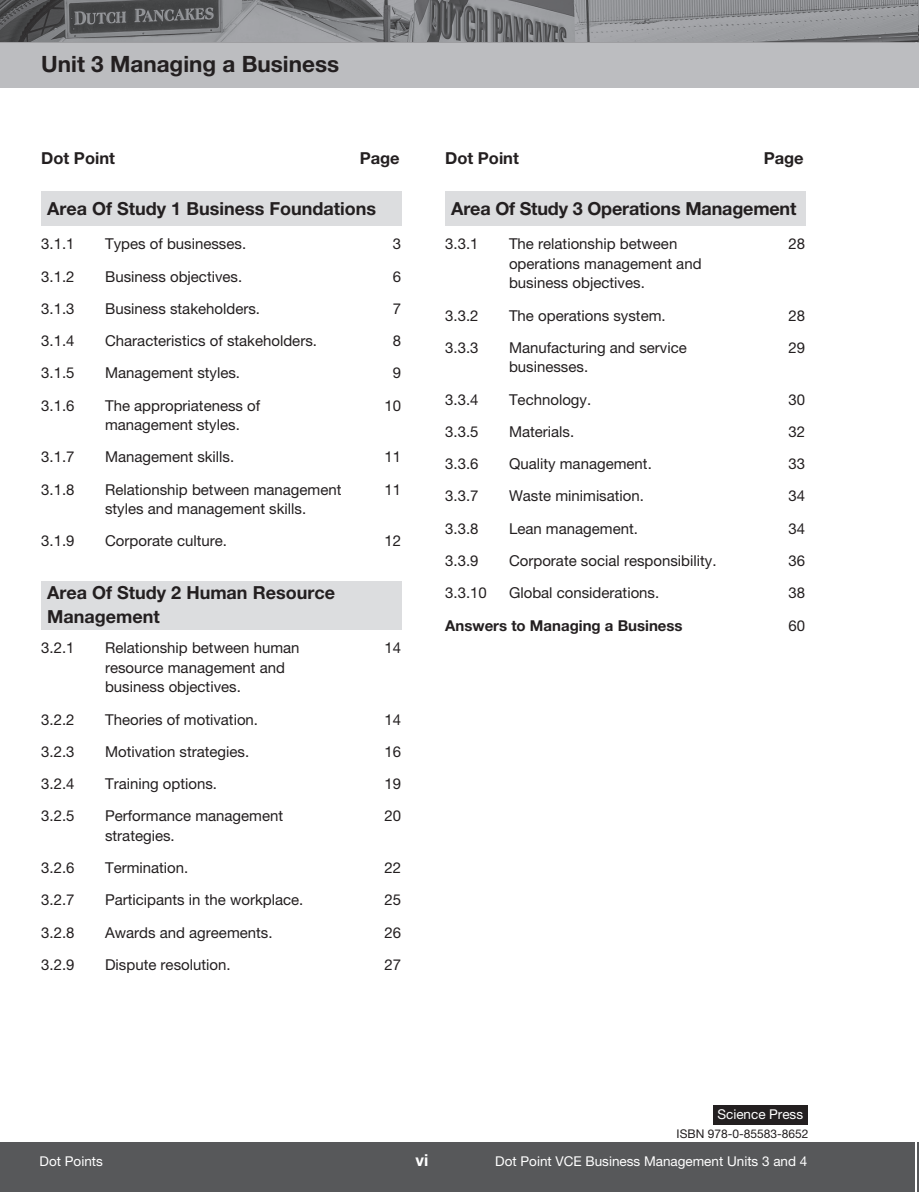
<style>
.page{position:relative;width:919px;height:1192px;background:#fff}
.page>*{position:absolute;margin:0;border:0;box-sizing:border-box;transform-origin:0 0}
.t1{font:700 22.5px "Helvetica Neue LT Pro";color:#231f20}
.t2{font:700 18px/24px "Helvetica Neue LT Pro";color:#231f20}
.t3{font:700 16.5px "Helvetica Neue LT Pro";color:#231f20}
.t4{font:700 16.5px "Helvetica Neue LT Pro";color:#fff}
.t5{font:15px/19.5px "Helvetica Neue LT Pro";color:#231f20}
.t6{font:700 15px "Helvetica Neue LT Pro";color:#231f20}
.t7{font:13.5px "Helvetica Neue LT Pro";color:#fff}
.t8{font:12px "Helvetica Neue LT Pro";color:#231f20}
</style>
<div class="page">
<div style="left:41px;top:191px;width:361px;height:34px;background:#dcdddf"></div>
<div style="left:41px;top:580px;width:361px;height:49px;background:#dcdddf"></div>
<div style="left:445px;top:191px;width:361px;height:34px;background:#dcdddf"></div>
<div style="left:0;top:41px;width:917px;height:47px;background:#bcbdc0"></div>
<hr style="left:917px;top:41px;width:2px;height:47px;background:#bcbdc0">
<div style="left:0;top:1141px;width:915px;height:50px;background:#57585a"></div>
<hr style="left:917px;top:1141px;width:2px;height:50px;background:#57585a">
<hr style="left:0;top:41px;width:915px;height:1px;background:#231f20">
<div style="left:713px;top:1104px;width:94px;height:19px;background:#231f20"></div>
<svg style="left:0;top:0;width:917px;height:41px;background:#7d7e81"></svg>
<h1 class="t1" style="left:41px;top:50px;width:299px">Unit 3 Managing a Business</h1>
<p class="t3" style="left:41px;top:148px;width:75px">Dot Point</p>
<p class="t3" style="left:360px;top:148px;width:42px">Page</p>
<p class="t3" style="left:445px;top:148px;width:75px">Dot Point</p>
<p class="t3" style="left:764px;top:148px;width:42px">Page</p>
<p class="t2" style="left:47px;top:196px;width:330px">Area Of Study 1 Business Foundations</p>
<p class="t5" style="left:41px;top:234px;width:35px">3.1.1</p>
<p class="t5" style="left:105px;top:234px;width:143px">Types of businesses.</p>
<p class="t5" style="left:393px;top:234px;width:10px">3</p>
<p class="t5" style="left:41px;top:266px;width:35px">3.1.2</p>
<p class="t5" style="left:105px;top:266px;width:139px">Business objectives.</p>
<p class="t5" style="left:393px;top:266px;width:10px">6</p>
<p class="t5" style="left:41px;top:298px;width:35px">3.1.3</p>
<p class="t5" style="left:105px;top:298px;width:157px">Business stakeholders.</p>
<p class="t5" style="left:393px;top:298px;width:10px">7</p>
<p class="t5" style="left:41px;top:331px;width:35px">3.1.4</p>
<p class="t5" style="left:105px;top:331px;width:213px">Characteristics of stakeholders.</p>
<p class="t5" style="left:393px;top:331px;width:10px">8</p>
<p class="t5" style="left:41px;top:363px;width:35px">3.1.5</p>
<p class="t5" style="left:105px;top:363px;width:137px">Management styles.</p>
<p class="t5" style="left:393px;top:363px;width:10px">9</p>
<p class="t5" style="left:41px;top:395px;width:35px">3.1.6</p>
<p class="t5" style="left:105px;top:395px;width:157px">The appropriateness of</p>
<p class="t5" style="left:385px;top:395px;width:18px">10</p>
<p class="t5" style="left:105px;top:415px;width:136px">management styles.</p>
<p class="t5" style="left:41px;top:447px;width:35px">3.1.7</p>
<p class="t5" style="left:105px;top:447px;width:131px">Management skills.</p>
<p class="t5" style="left:385px;top:447px;width:18px">11</p>
<p class="t5" style="left:41px;top:479px;width:35px">3.1.8</p>
<p class="t5" style="left:105px;top:479px;width:238px">Relationship between management</p>
<p class="t5" style="left:385px;top:479px;width:18px">11</p>
<p class="t5" style="left:105px;top:499px;width:203px">styles and management skills.</p>
<p class="t5" style="left:41px;top:531px;width:35px">3.1.9</p>
<p class="t5" style="left:105px;top:531px;width:123px">Corporate culture.</p>
<p class="t5" style="left:385px;top:531px;width:18px">12</p>
<p class="t2" style="left:47px;top:580px;width:289px">Area Of Study 2 Human Resource<br>Management</p>
<p class="t5" style="left:41px;top:638px;width:35px">3.2.1</p>
<p class="t5" style="left:105px;top:638px;width:196px">Relationship between human</p>
<p class="t5" style="left:385px;top:638px;width:18px">14</p>
<p class="t5" style="left:105px;top:657px;width:182px">resource management and business objectives.</p>
<p class="t5" style="left:41px;top:709px;width:35px">3.2.2</p>
<p class="t5" style="left:105px;top:709px;width:155px">Theories of motivation.</p>
<p class="t5" style="left:385px;top:709px;width:18px">14</p>
<p class="t5" style="left:41px;top:741px;width:35px">3.2.3</p>
<p class="t5" style="left:105px;top:741px;width:146px">Motivation strategies.</p>
<p class="t5" style="left:385px;top:741px;width:18px">16</p>
<p class="t5" style="left:41px;top:773px;width:35px">3.2.4</p>
<p class="t5" style="left:105px;top:773px;width:113px">Training options.</p>
<p class="t5" style="left:385px;top:773px;width:18px">19</p>
<p class="t5" style="left:41px;top:806px;width:35px">3.2.5</p>
<p class="t5" style="left:105px;top:806px;width:180px">Performance management</p>
<p class="t5" style="left:385px;top:806px;width:18px">20</p>
<p class="t5" style="left:105px;top:825px;width:71px">strategies.</p>
<p class="t5" style="left:41px;top:857px;width:35px">3.2.6</p>
<p class="t5" style="left:105px;top:857px;width:85px">Termination.</p>
<p class="t5" style="left:385px;top:857px;width:18px">22</p>
<p class="t5" style="left:41px;top:890px;width:35px">3.2.7</p>
<p class="t5" style="left:105px;top:890px;width:200px">Participants in the workplace.</p>
<p class="t5" style="left:385px;top:890px;width:18px">25</p>
<p class="t5" style="left:41px;top:922px;width:35px">3.2.8</p>
<p class="t5" style="left:105px;top:922px;width:169px">Awards and agreements.</p>
<p class="t5" style="left:385px;top:922px;width:18px">26</p>
<p class="t5" style="left:41px;top:954px;width:35px">3.2.9</p>
<p class="t5" style="left:105px;top:954px;width:127px">Dispute resolution.</p>
<p class="t5" style="left:385px;top:954px;width:18px">27</p>
<p class="t2" style="left:451px;top:196px;width:347px">Area Of Study 3 Operations Management</p>
<p class="t5" style="left:445px;top:234px;width:35px">3.3.1</p>
<p class="t5" style="left:509px;top:234px;width:170px">The relationship between</p>
<p class="t5" style="left:789px;top:234px;width:18px">28</p>
<p class="t5" style="left:509px;top:253px;width:194px">operations management and business objectives.</p>
<p class="t5" style="left:445px;top:305px;width:35px">3.3.2</p>
<p class="t5" style="left:509px;top:305px;width:158px">The operations system.</p>
<p class="t5" style="left:789px;top:305px;width:18px">28</p>
<p class="t5" style="left:445px;top:337px;width:35px">3.3.3</p>
<p class="t5" style="left:509px;top:337px;width:179px">Manufacturing and service</p>
<p class="t5" style="left:789px;top:337px;width:18px">29</p>
<p class="t5" style="left:509px;top:357px;width:81px">businesses.</p>
<p class="t5" style="left:445px;top:389px;width:35px">3.3.4</p>
<p class="t5" style="left:509px;top:389px;width:84px">Technology.</p>
<p class="t5" style="left:789px;top:389px;width:18px">30</p>
<p class="t5" style="left:445px;top:421px;width:35px">3.3.5</p>
<p class="t5" style="left:509px;top:421px;width:67px">Materials.</p>
<p class="t5" style="left:789px;top:421px;width:18px">32</p>
<p class="t5" style="left:445px;top:454px;width:35px">3.3.6</p>
<p class="t5" style="left:509px;top:454px;width:144px">Quality management.</p>
<p class="t5" style="left:789px;top:454px;width:18px">33</p>
<p class="t5" style="left:445px;top:486px;width:35px">3.3.7</p>
<p class="t5" style="left:509px;top:486px;width:137px">Waste minimisation.</p>
<p class="t5" style="left:789px;top:486px;width:18px">34</p>
<p class="t5" style="left:445px;top:518px;width:35px">3.3.8</p>
<p class="t5" style="left:509px;top:518px;width:130px">Lean management.</p>
<p class="t5" style="left:789px;top:518px;width:18px">34</p>
<p class="t5" style="left:445px;top:550px;width:35px">3.3.9</p>
<p class="t5" style="left:509px;top:550px;width:209px">Corporate social responsibility.</p>
<p class="t5" style="left:789px;top:550px;width:18px">36</p>
<p class="t5" style="left:445px;top:583px;width:43px">3.3.10</p>
<p class="t5" style="left:509px;top:583px;width:152px">Global considerations.</p>
<p class="t5" style="left:789px;top:583px;width:18px">38</p>
<p class="t6" style="left:445px;top:616px;width:239px">Answers to Managing a Business</p>
<p class="t5" style="left:789px;top:615px;width:18px">60</p>
<p class="t7" style="left:717px;top:1106px;width:87px">Science Press</p>
<p class="t8" style="left:677px;top:1126px;width:133px">ISBN 978-0-85583-8652</p>
<p class="t7" style="left:40px;top:1152px;width:65px">Dot Points</p>
<p class="t4" style="left:416px;top:1149px;width:14px">vi</p>
<p class="t7" style="left:495px;top:1152px;width:314px">Dot Point VCE Business Management Units 3 and 4</p>
</div>
